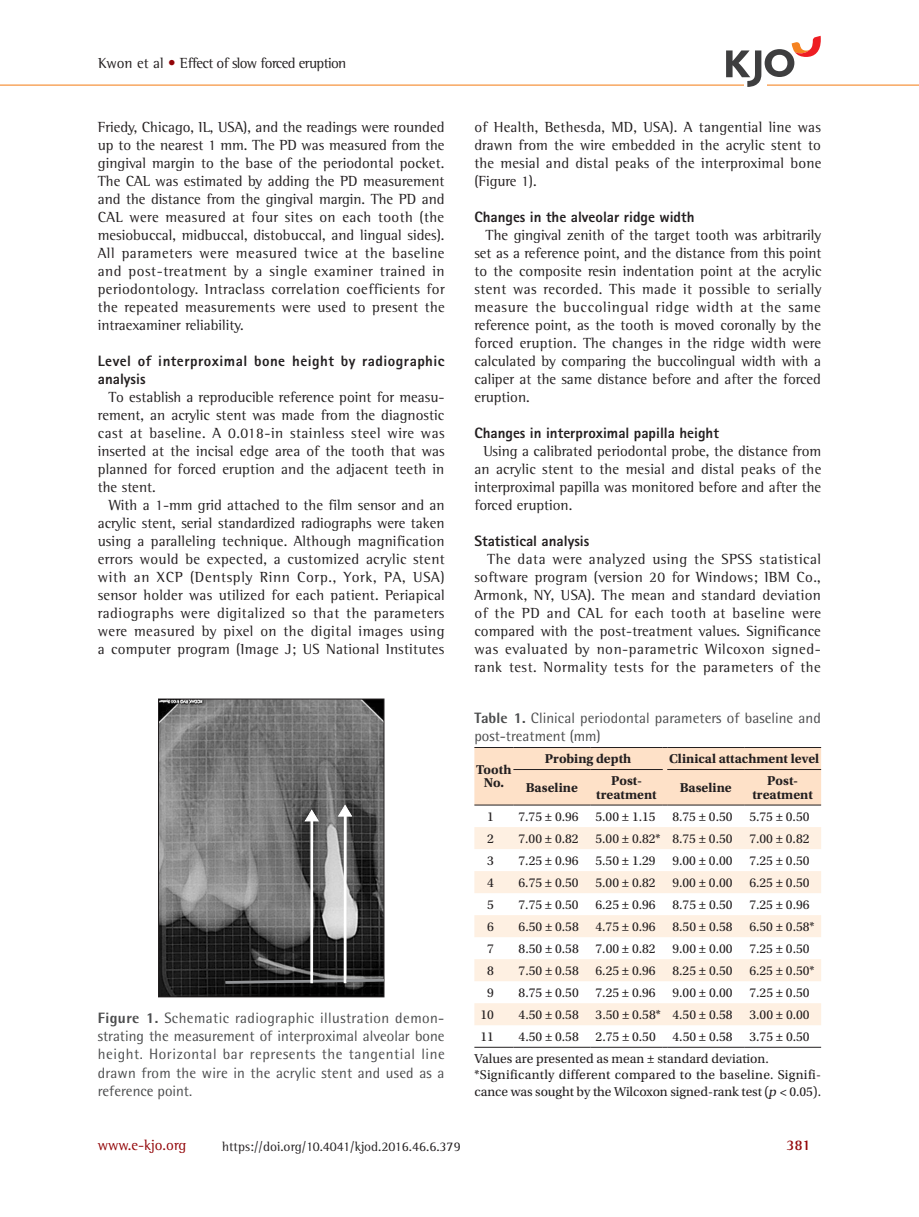
<style>
.page{position:relative;width:919px;height:1217px;background:#fff}
.page>*{position:absolute;margin:0;border:0;box-sizing:border-box;transform-origin:0 0}
.t1{font:15px/18px "Rotis Semi Serif Std";letter-spacing:.01em;color:#231f20;text-align:justify}
.t2{font:15px/18px "Rotis Semi Sans Std";letter-spacing:.005em;color:#4b4c4d}
.t3{font:800 15px "Rotis Sans Serif Std";color:#231f20}
.t4{font:800 15px/18px "Rotis Sans Serif Std";letter-spacing:.03em;color:#231f20}
.t5{font:15px "Rotis Semi Serif Std";letter-spacing:-.04em;color:#231f20}
.t6{font:15px "Rotis Semi Serif Std";color:#920407}
.t7{font:700 15px "Rotis Semi Serif Std";color:#920407}
.t8{font:13.5px/22.4px "Utopia Std";color:#231f20}
.t9{font:700 13.5px/13.5px "Utopia Std";color:#231f20;text-align:center}
.t10{font:13.5px "Rotis Semi Serif Std";color:#231f20}
.s1{color:#920407}
.s2{font-weight:800}
.s3{font-style:italic}
</style>
<div class="page">
<hr style="left:0;top:85px;width:918px;height:1px;background:#f58220">
<svg style="left:726px;top:36px;width:94px;height:51px"></svg>
<svg style="left:474px;top:827px;width:347px;height:197px;fill:#fef0e2"></svg>
<hr style="left:474px;top:1046px;width:39px;height:1px;background:#231f20">
<hr style="left:513px;top:1046px;width:77px;height:1px;background:#231f20">
<hr style="left:590px;top:1046px;width:72px;height:1px;background:#231f20">
<hr style="left:667px;top:1046px;width:77px;height:1px;background:#231f20">
<hr style="left:744px;top:1046px;width:77px;height:1px;background:#231f20">
<div style="left:474px;top:747px;width:347px;height:58px;background:#fee1c8"></div>
<img style="left:160px;top:700px;width:222px;height:294px">
<div style="left:158px;top:698px;width:226px;height:298px;border:1px solid #231f20"></div>
<svg style="left:223px;top:977px;width:161px;height:7px"></svg>
<hr style="left:310px;top:815px;width:3px;height:167px;background:#fff">
<svg style="left:305px;top:809px;width:14px;height:12px"></svg>
<svg style="left:338px;top:804px;width:14px;height:12px"></svg>
<hr style="left:343px;top:813px;width:3px;height:169px;background:#fff">
<p class="t5" style="left:98px;top:54px;width:250px">Kwon et al <span class="s1">•</span> Effect of slow forced eruption</p>
<p class="t1" style="left:98px;top:118px;width:348px">Friedy, Chicago, IL, USA), and the readings were rounded up to the nearest 1 mm. The PD was measured from the gingival margin to the base of the periodontal pocket.<br>The CAL was estimated by adding the PD measurement and the distance from the gingival margin. The PD and CAL were measured at four sites on each tooth (the mesiobuccal, midbuccal, distobuccal, and lingual sides).<br>All parameters were measured twice at the baseline and post-treatment by a single examiner trained in periodontology. Intraclass correlation coefficients for the repeated measurements were used to present the intraexaminer reliability.</p>
<p class="t4" style="left:98px;top:352px;width:348px">Level of interproximal bone height by radiographic analysis</p>
<p class="t1" style="left:98px;top:388px;width:348px;text-indent:10px">To establish a reproducible reference point for measu&shy;rement, an acrylic stent was made from the diagnostic cast at baseline. A 0.018-in stainless steel wire was inserted at the incisal edge area of the tooth that was planned for forced eruption and the adjacent teeth in the stent.</p>
<p class="t1" style="left:98px;top:496px;width:348px;text-indent:11px">With a 1-mm grid attached to the film sensor and an acrylic stent, serial standardized radiographs were taken using a paralleling technique. Although magnification errors would be expected, a customized acrylic stent with an XCP (Dentsply Rinn Corp., York, PA, USA) sensor holder was utilized for each patient. Periapical radiographs were digitalized so that the parameters were measured by pixel on the digital images using a computer program (Image J; US National Institutes</p>
<p class="t2" style="left:98px;top:1008px;width:348px"><span class="s2">Figure 1.</span> Schematic radiographic illustration demon&shy;strating the measurement of interproximal alveolar bone height. Horizontal bar represents the tangential line drawn from the wire in the acrylic stent and used as a reference point.</p>
<p class="t1" style="left:474px;top:118px;width:348px">of Health, Bethesda, MD, USA). A tangential line was drawn from the wire embedded in the acrylic stent to the mesial and distal peaks of the interproximal bone (Figure 1).</p>
<p class="t3" style="left:474px;top:207px;width:221px">Changes in the alveolar ridge width</p>
<p class="t1" style="left:474px;top:226px;width:348px;text-indent:11px">The gingival zenith of the target tooth was arbitrarily set as a reference point, and the distance from this point to the composite resin indentation point at the acrylic stent was recorded. This made it possible to serially measure the buccolingual ridge width at the same reference point, as the tooth is moved coronally by the forced eruption. The changes in the ridge width were calculated by comparing the buccolingual width with a caliper at the same distance before and after the forced eruption.</p>
<p class="t3" style="left:474px;top:423px;width:246px">Changes in interproximal papilla height</p>
<p class="t1" style="left:474px;top:442px;width:348px;text-indent:9px">Using a calibrated periodontal probe, the distance from an acrylic stent to the mesial and distal peaks of the interproximal papilla was monitored before and after the forced eruption.</p>
<p class="t3" style="left:474px;top:531px;width:116px">Statistical analysis</p>
<p class="t1" style="left:474px;top:550px;width:348px;text-indent:13px">The data were analyzed using the SPSS statistical software program (version 20 for Windows; IBM Co., Armonk, NY, USA). The mean and standard deviation of the PD and CAL for each tooth at baseline were compared with the post-treatment values. Significance was evaluated by non-parametric Wilcoxon signed&shy;rank test. Normality tests for the parameters of the</p>
<p class="t2" style="left:474px;top:708px;width:348px"><span class="s2">Table 1.</span> Clinical periodontal parameters of baseline and post-treatment (mm)</p>
<p class="t9" style="left:476px;top:762px;width:37px">Tooth<br>No.</p>
<p class="t9" style="left:544px;top:751px;width:88px">Probing depth</p>
<p class="t9" style="left:669px;top:751px;width:152px">Clinical attachment level</p>
<p class="t9" style="left:525px;top:780px;width:54px">Baseline</p>
<p class="t9" style="left:596px;top:773px;width:62px">Post&shy;treatment</p>
<p class="t9" style="left:679px;top:780px;width:54px">Baseline</p>
<p class="t9" style="left:752px;top:773px;width:62px">Post&shy;treatment</p>
<p class="t8" style="left:487px;top:805px;width:8px">1</p>
<p class="t8" style="left:518px;top:805px;width:292px">7.75 ± 0.96 5.00 ± 1.15 8.75 ± 0.50 5.75 ± 0.50</p>
<p class="t8" style="left:487px;top:827px;width:8px">2</p>
<p class="t8" style="left:518px;top:827px;width:292px">7.00 ± 0.82 5.00 ± 0.82* 8.75 ± 0.50 7.00 ± 0.82</p>
<p class="t8" style="left:487px;top:849px;width:8px">3</p>
<p class="t8" style="left:518px;top:849px;width:292px">7.25 ± 0.96 5.50 ± 1.29 9.00 ± 0.00 7.25 ± 0.50</p>
<p class="t8" style="left:487px;top:871px;width:8px">4</p>
<p class="t8" style="left:518px;top:871px;width:292px">6.75 ± 0.50 5.00 ± 0.82 9.00 ± 0.00 6.25 ± 0.50</p>
<p class="t8" style="left:487px;top:893px;width:8px">5</p>
<p class="t8" style="left:518px;top:893px;width:292px">7.75 ± 0.50 6.25 ± 0.96 8.75 ± 0.50 7.25 ± 0.96</p>
<p class="t8" style="left:487px;top:915px;width:8px">6</p>
<p class="t8" style="left:518px;top:915px;width:297px">6.50 ± 0.58 4.75 ± 0.96 8.50 ± 0.58 6.50 ± 0.58*</p>
<p class="t8" style="left:487px;top:937px;width:8px">7</p>
<p class="t8" style="left:518px;top:937px;width:292px">8.50 ± 0.58 7.00 ± 0.82 9.00 ± 0.00 7.25 ± 0.50</p>
<p class="t8" style="left:487px;top:959px;width:8px">8</p>
<p class="t8" style="left:518px;top:959px;width:297px">7.50 ± 0.58 6.25 ± 0.96 8.25 ± 0.50 6.25 ± 0.50*</p>
<p class="t8" style="left:487px;top:981px;width:8px">9</p>
<p class="t8" style="left:518px;top:981px;width:292px">8.75 ± 0.50 7.25 ± 0.96 9.00 ± 0.00 7.25 ± 0.50</p>
<p class="t8" style="left:480px;top:1003px;width:15px">10</p>
<p class="t8" style="left:518px;top:1003px;width:292px">4.50 ± 0.58 3.50 ± 0.58* 4.50 ± 0.58 3.00 ± 0.00</p>
<p class="t8" style="left:480px;top:1025px;width:15px">11</p>
<p class="t8" style="left:474px;top:1025px;width:336px;text-indent:44px">4.50 ± 0.58 2.75 ± 0.50 4.50 ± 0.58 3.75 ± 0.50<br>Values are presented as mean ± standard deviation.</p>
<p class="t8" style="left:474px;top:1066px;width:348px;line-height:16.2px">*Significantly different compared to the baseline. Signifi&shy;cance was sought by the Wilcoxon signed-rank test (<span class="s3">p</span> &lt; 0.05).</p>
<p class="t6" style="left:98px;top:1135px;width:90px">www.e-kjo.org</p>
<p class="t10" style="left:222px;top:1138px;width:240px">https://doi.org/10.4041/kjod.2016.46.6.379</p>
<p class="t7" style="left:786px;top:1135px;width:26px">381</p>
</div>
